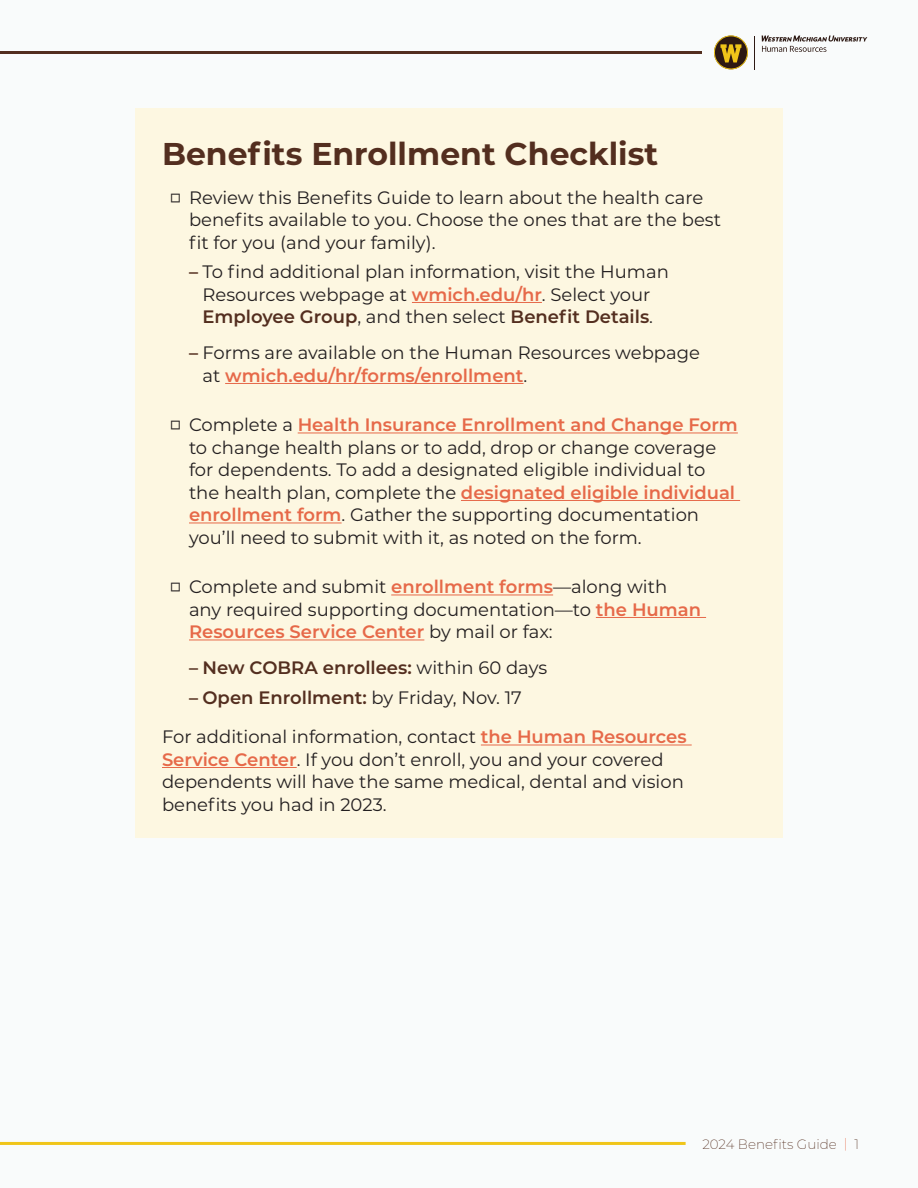
<style>
.page{position:relative;width:918px;height:1188px;background:#fff}
.page>*{position:absolute;margin:0;border:0;box-sizing:border-box;transform-origin:0 0}
.t1{font:700 31.5px "Montserrat";color:#532e1f}
.t2{font:18px/22.5px "Montserrat";color:#231f20}
.t3{font:600 18px "Montserrat";color:#532e1f}
.t4{font:200 13.5px "Montserrat";color:#532e1f}
.s1{font-size:22.5px}
.s2{font-family:"Helvetica Neue LT Std";color:#532e1f}
.s3{font-weight:600;color:#e66949}
.s4{font-weight:600;color:#532e1f}
.s5{font-family:"Helvetica Neue LT Std";font-weight:400}
.s6{font-weight:400;color:#231f20}
.s7{color:#e66949}
</style>
<div class="page">
<div style="left:0;top:0;width:917px;height:1188px;background:#f9fbfb"></div>
<hr style="left:755px;top:36px;width:1px;height:34px;background:#2d1913">
<svg style="left:714px;top:35px;width:34px;height:34px"></svg>
<svg style="left:762px;top:36px;width:105px;height:16px"></svg>
<hr style="left:0;top:1142px;width:686px;height:3px;background:#f0c519">
<hr style="left:0;top:51px;width:702px;height:3px;background:#532e1f">
<div style="left:135px;top:108px;width:648px;height:730px;background:#fdf7e1"></div>
<hr style="left:412px;top:302px;width:130px;height:1px;background:#e66949">
<hr style="left:225px;top:383px;width:299px;height:1px;background:#e66949">
<hr style="left:298px;top:433px;width:440px;height:1px;background:#e66949">
<hr style="left:461px;top:500px;width:279px;height:1px;background:#e66949">
<hr style="left:189px;top:523px;width:153px;height:1px;background:#e66949">
<hr style="left:391px;top:595px;width:162px;height:1px;background:#e66949">
<hr style="left:596px;top:617px;width:110px;height:1px;background:#e66949">
<hr style="left:189px;top:640px;width:235px;height:1px;background:#e66949">
<hr style="left:481px;top:745px;width:211px;height:1px;background:#e66949">
<hr style="left:162px;top:767px;width:135px;height:1px;background:#e66949">
<h1 class="t1" style="left:162px;top:132px;width:498px">Benefits Enrollment Checklist</h1>
<p class="t2" style="left:189px;top:186px;width:534px;text-indent:-20px"><span class="s1">□</span> Review this Benefits Guide to learn about the health care benefits available to you. Choose the ones that are the best fit for you (and your family).</p>
<p class="t2" style="left:189px;top:260px;width:481px;text-align:center"><span class="s2">–</span> To find additional plan information, visit the Human<br>Resources webpage at <span class="s3">wmich.edu/hr</span>. Select your<br><span class="s4">Employee Group</span>, and then select <span class="s4">Benefit Details</span>.</p>
<p class="t2" style="left:202px;top:341px;width:499px;text-indent:-14px"><span class="s2">–</span> Forms are available on the Human Resources webpage at <span class="s3">wmich.edu/hr/forms/enrollment</span>.</p>
<p class="t2" style="left:189px;top:413px;width:550px;text-indent:-20px"><span class="s1">□</span> Complete a <span class="s3">Health Insurance Enrollment and Change Form </span>to change health plans or to add, drop or change coverage for dependents. To add a designated eligible individual to the health plan, complete the <span class="s3">designated eligible individual enrollment form</span>. Gather the supporting documentation you’ll need to submit with it, as noted on the form.</p>
<p class="t2" style="left:189px;top:575px;width:514px;text-indent:-20px"><span class="s1">□</span> Complete and submit <span class="s3">enrollment forms</span>—along with any required supporting documentation—to <span class="s3">the Human<br>Resources Service Center</span> by mail or fax:</p>
<p class="t3" style="left:189px;top:655px;width:360px"><span class="s5">–</span> New COBRA enrollees: <span class="s6">within 60 days</span></p>
<p class="t2" style="left:162px;top:677px;width:526px;line-height:39.5px;text-indent:27px"><span class="s2">–</span> <span class="s4">Open Enrollment:</span> by Friday, Nov. 17<br>For additional information, contact <span class="s3">the Human Resources</span></p>
<p class="t2" style="left:162px;top:747px;width:523px"><span class="s3">Service Center</span>. If you don’t enroll, you and your covered dependents will have the same medical, dental and vision benefits you had in 2023.</p>
<p class="t4" style="left:702px;top:1135px;width:158px">2024 Benefits Guide <span class="s7">|</span> 1</p>
</div>
